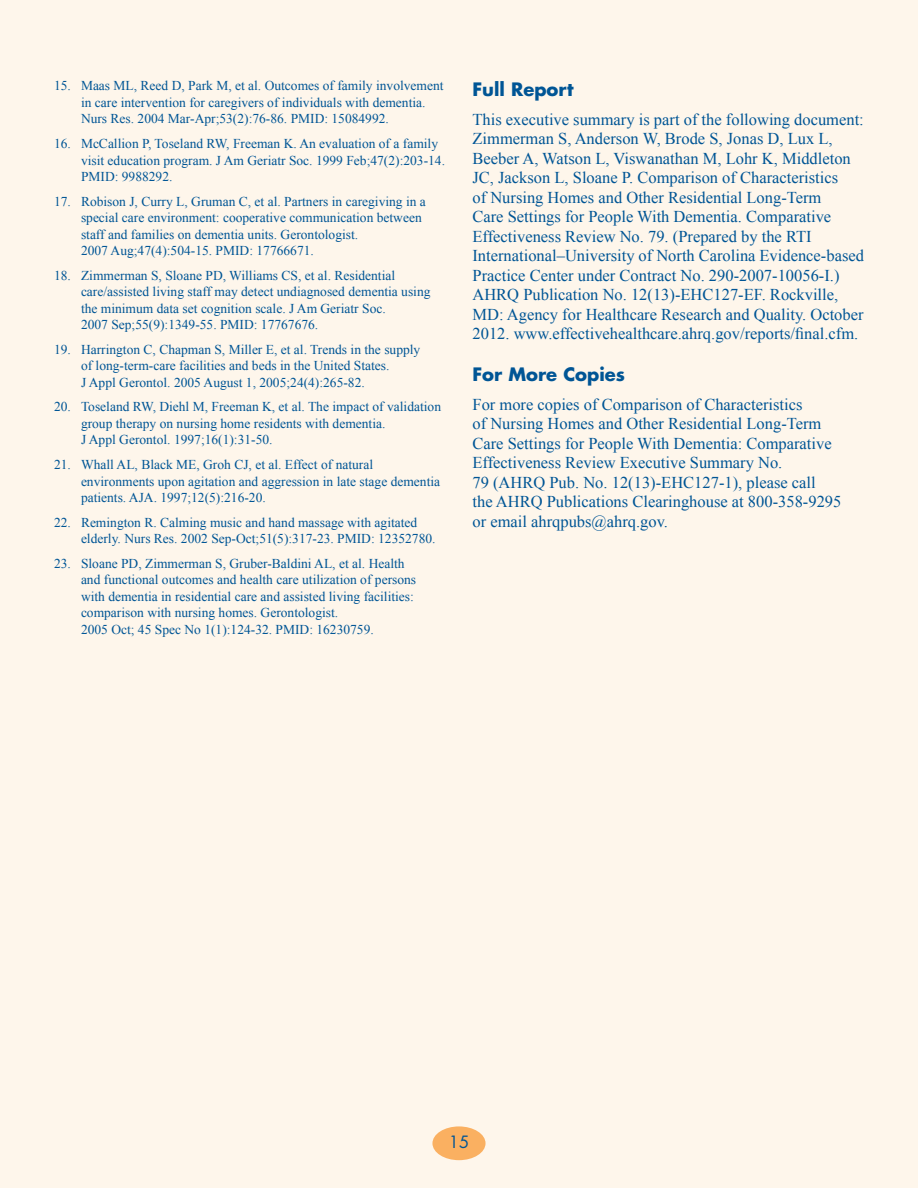
<style>
.page{position:relative;width:918px;height:1188px;background:#fef6eb}
.page>*{position:absolute;margin:0;border:0;box-sizing:border-box;transform-origin:0 0}
.Head_Level_1{font:700 18px "Futura Std";color:#005595}
.Text{font:16.5px/19.5px "Times New Roman";color:#005595}
.t1{font:16.5px "Futura Std";color:#005595}
.Reference{font:13.5px/16.5px "Times New Roman";color:#005595}
</style>
<div class="page">
<div style="left:432px;top:1126px;width:54px;height:34px;background:#fab061;border-radius:50%"></div>
<p class="Reference" style="left:81px;top:77px;width:364px;text-indent:-27px">15. Maas ML, Reed D, Park M, et al. Outcomes of family involvement in care intervention for caregivers of individuals with dementia.<br>Nurs Res. 2004 Mar-Apr;53(2):76-86. PMID: 15084992.</p>
<p class="Reference" style="left:81px;top:135px;width:366px;text-indent:-27px">16. McCallion P, Toseland RW, Freeman K. An evaluation of a family visit education program. J Am Geriatr Soc. 1999 Feb;47(2):203-14.<br>PMID: 9988292.</p>
<p class="Reference" style="left:81px;top:193px;width:346px;text-indent:-27px">17. Robison J, Curry L, Gruman C, et al. Partners in caregiving in a special care environment: cooperative communication between staff and families on dementia units. Gerontologist.<br>2007 Aug;47(4):504-15. PMID: 17766671.</p>
<p class="Reference" style="left:81px;top:267px;width:351px;text-indent:-27px">18. Zimmerman S, Sloane PD, Williams CS, et al. Residential care/assisted living staff may detect undiagnosed dementia using the minimum data set cognition scale. J Am Geriatr Soc.<br>2007 Sep;55(9):1349-55. PMID: 17767676.</p>
<p class="Reference" style="left:81px;top:341px;width:341px;text-indent:-27px">19. Harrington C, Chapman S, Miller E, et al. Trends in the supply of long-term-care facilities and beds in the United States.<br>J Appl Gerontol. 2005 August 1, 2005;24(4):265-82.</p>
<p class="Reference" style="left:81px;top:398px;width:362px;text-indent:-27px">20. Toseland RW, Diehl M, Freeman K, et al. The impact of validation group therapy on nursing home residents with dementia.<br>J Appl Gerontol. 1997;16(1):31-50.</p>
<p class="Reference" style="left:81px;top:456px;width:361px;text-indent:-27px">21. Whall AL, Black ME, Groh CJ, et al. Effect of natural environments upon agitation and aggression in late stage dementia patients. AJA. 1997;12(5):216-20.</p>
<p class="Reference" style="left:81px;top:514px;width:356px;text-indent:-27px">22. Remington R. Calming music and hand massage with agitated elderly. Nurs Res. 2002 Sep-Oct;51(5):317-23. PMID: 12352780.</p>
<p class="Reference" style="left:81px;top:555px;width:337px;text-indent:-27px">23. Sloane PD, Zimmerman S, Gruber-Baldini AL, et al. Health and functional outcomes and health care utilization of persons with dementia in residential care and assisted living facilities: comparison with nursing homes. Gerontologist.<br>2005 Oct; 45 Spec No 1(1):124-32. PMID: 16230759.</p>
<p class="Head_Level_1" style="left:472px;top:77px;width:103px">Full Report</p>
<p class="Text" style="left:472px;top:109px;width:393px">This executive summary is part of the following document:<br>Zimmerman S, Anderson W, Brode S, Jonas D, Lux L, Beeber A, Watson L, Viswanathan M, Lohr K, Middleton JC, Jackson L, Sloane P. Comparison of Characteristics<br>of Nursing Homes and Other Residential Long-Term<br>Care Settings for People With Dementia. Comparative Effectiveness Review No. 79. (Prepared by the RTI International–University of North Carolina Evidence-based Practice Center under Contract No. 290-2007-10056-I.)<br>AHRQ Publication No. 12(13)-EHC127-EF. Rockville, MD: Agency for Healthcare Research and Quality. October 2012. www.effectivehealthcare.ahrq.gov/reports/final.cfm.</p>
<p class="Head_Level_1" style="left:472px;top:362px;width:154px">For More Copies</p>
<p class="Text" style="left:472px;top:394px;width:370px">For more copies of Comparison of Characteristics<br>of Nursing Homes and Other Residential Long-Term Care Settings for People With Dementia: Comparative Effectiveness Review Executive Summary No.<br>79 (AHRQ Pub. No. 12(13)-EHC127-1), please call<br>the AHRQ Publications Clearinghouse at 800-358-9295 or email ahrqpubs@ahrq.gov.</p>
<p class="t1" style="left:449px;top:1131px;width:22px">15</p>
</div>
